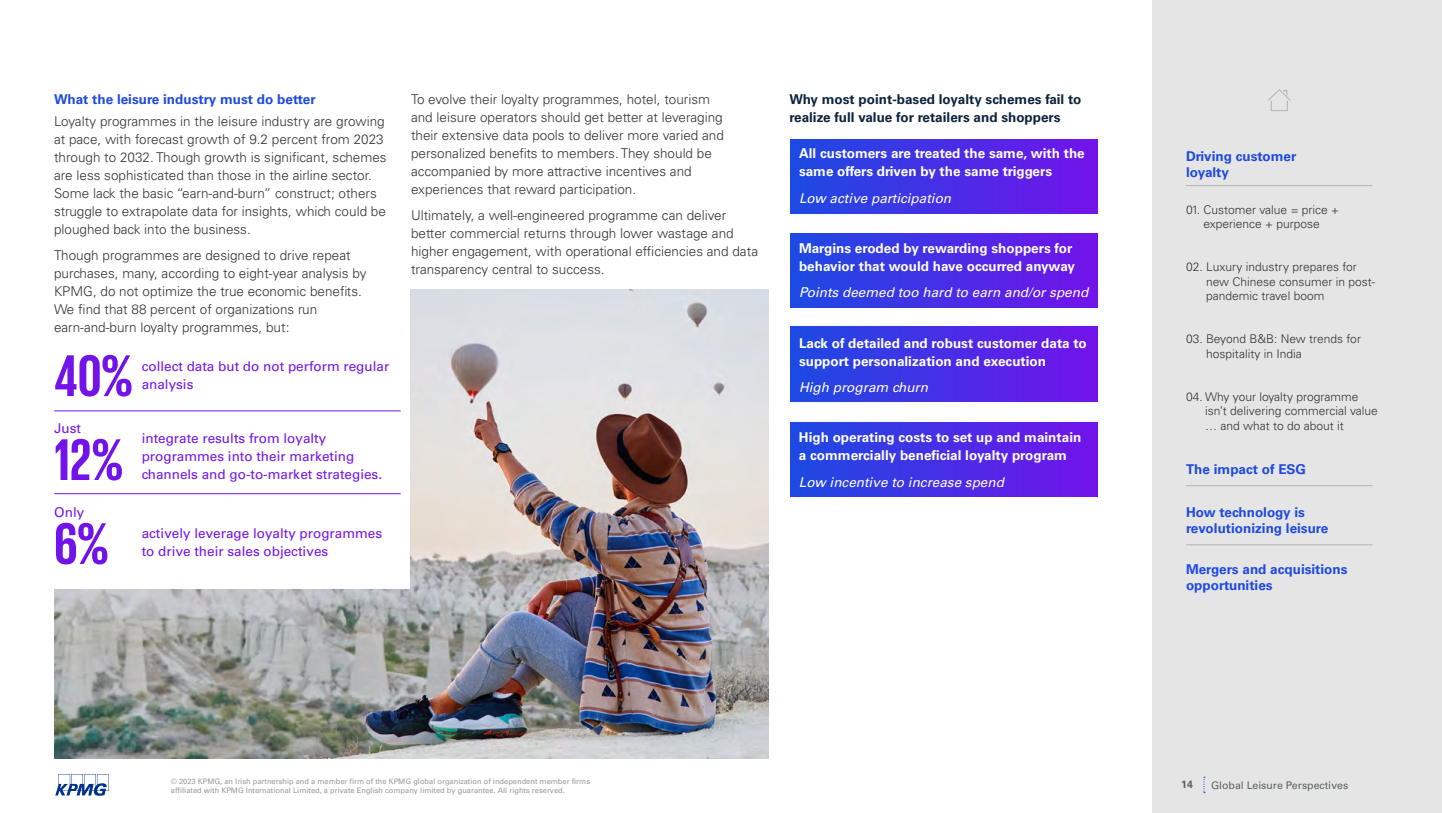
<style>
.page{position:relative;width:1442px;height:813px;background:#fff}
.page>*{position:absolute;margin:0;border:0;box-sizing:border-box;transform-origin:0 0}
.Body_text{font:700 60px "KPMG";color:#7213ea}
.Body_text-2{font:300 13.5px/18px "Univers LT Std";color:#333}
.Body_text-3{font:700 13.5px/18px "Univers LT Std";color:#fff}
.Body_text-4{font:13.5px/18px "Univers LT Std";color:#7213ea}
.Body_Sub_Subtitle{font:700 13.5px/16.2px "Univers LT Std";color:#1e49e2}
.Body_text-5{font:italic 13.5px "Univers LT Std";color:#fff}
.Body_text-6{font:700 13.5px/18px "Univers LT Std";color:#0c233c}
.t1{font:300 12px/14.4px "Univers LT Std";color:#333}
.t2{font:10.5px "Univers LT Std";color:#5d6162}
.t3{font:700 10.5px "Univers LT Std";color:#5d6162}
.t4{font:7.5px/9px "Univers LT Std";color:#989898}
</style>
<div class="page">
<div style="left:1152px;top:0;width:289px;height:812px;background:#e5e5e5"></div>
<svg style="left:1268px;top:89px;width:23px;height:22px"></svg>
<hr style="left:1186px;top:185px;width:186px;height:1px;background:#b2b2b2">
<hr style="left:1186px;top:485px;width:186px;height:1px;background:#b2b2b2">
<hr style="left:1186px;top:544px;width:186px;height:1px;background:#b2b2b2">
<svg style="left:55px;top:774px;width:54px;height:21px"></svg>
<svg style="left:1203px;top:776px;width:2px;height:16px"></svg>
<img style="left:54px;top:289px;width:714px;height:469px">
<div style="left:14px;top:227px;width:396px;height:361px;background:#fff"></div>
<hr style="left:54px;top:410px;width:347px;height:1px;background:#7213ea">
<hr style="left:54px;top:493px;width:347px;height:1px;background:#7213ea">
<div style="left:790px;top:233px;width:307px;height:74px;background:linear-gradient(to right,#1c4ae2,#7213ea)"></div>
<div style="left:790px;top:139px;width:307px;height:75px;background:linear-gradient(to right,#1c4ae2,#7213ea)"></div>
<div style="left:790px;top:326px;width:307px;height:75px;background:linear-gradient(to right,#1c4ae2,#7213ea)"></div>
<div style="left:790px;top:422px;width:307px;height:74px;background:linear-gradient(to right,#1c4ae2,#7213ea)"></div>
<p class="Body_Sub_Subtitle" style="left:54px;top:91px;width:263px">What the leisure industry must do better</p>
<p class="Body_text-2" style="left:54px;top:112px;width:334px">Loyalty programmes in the leisure industry are growing at pace, with forecast growth of 9.2 percent from 2023 through to 2032. Though growth is significant, schemes are less sophisticated than those in the airline sector.<br>Some lack the basic “earn-and-burn” construct; others struggle to extrapolate data for insights, which could be ploughed back into the business.</p>
<p class="Body_text-2" style="left:54px;top:246px;width:314px">Though programmes are designed to drive repeat purchases, many, according to eight-year analysis by KPMG, do not optimize the true economic benefits.<br>We find that 88 percent of organizations run earn-and-burn loyalty programmes, but:</p>
<p class="Body_text" style="left:54px;top:345px;width:80px">40%</p>
<p class="Body_text-4" style="left:142px;top:357px;width:249px">collect data but do not perform regular analysis</p>
<p class="Body_text-4" style="left:54px;top:419px;width:28px">Just</p>
<p class="Body_text" style="left:54px;top:429px;width:71px">12%</p>
<p class="Body_text-4" style="left:142px;top:429px;width:242px">integrate results from loyalty programmes into their marketing channels and go-to-market strategies.</p>
<p class="Body_text-4" style="left:54px;top:503px;width:32px">Only</p>
<p class="Body_text" style="left:54px;top:513px;width:56px">6%</p>
<p class="Body_text-4" style="left:142px;top:523px;width:242px">actively leverage loyalty programmes to drive their sales objectives</p>
<p class="Body_text-2" style="left:411px;top:90px;width:314px">To evolve their loyalty programmes, hotel, tourism and leisure operators should get better at leveraging their extensive data pools to deliver more varied and personalized benefits to members. They should be accompanied by more attractive incentives and experiences that reward participation.</p>
<p class="Body_text-2" style="left:411px;top:206px;width:349px">Ultimately, a well-engineered programme can deliver better commercial returns through lower wastage and higher engagement, with operational efficiencies and data transparency central to success.</p>
<p class="Body_text-6" style="left:789px;top:90px;width:293px">Why most point-based loyalty schemes fail to realize full value for retailers and shoppers</p>
<p class="Body_text-3" style="left:799px;top:144px;width:287px">All customers are treated the same, with the same offers driven by the same triggers</p>
<p class="Body_text-5" style="left:799px;top:190px;width:154px">Low active participation</p>
<p class="Body_text-3" style="left:799px;top:239px;width:277px">Margins eroded by rewarding shoppers for behavior that would have occurred anyway</p>
<p class="Body_text-5" style="left:799px;top:284px;width:291px">Points deemed too hard to earn and/or spend</p>
<p class="Body_text-3" style="left:799px;top:334px;width:289px">Lack of detailed and robust customer data to support personalization and execution</p>
<p class="Body_text-5" style="left:799px;top:379px;width:131px">High program churn</p>
<p class="Body_text-3" style="left:799px;top:428px;width:284px">High operating costs to set up and maintain a commercially beneficial loyalty program</p>
<p class="Body_text-5" style="left:799px;top:473px;width:206px">Low incentive to increase spend</p>
<p class="t4" style="left:171px;top:776px;width:420px">© 2023 KPMG, an Irish partnership and a member firm of the KPMG global organization of independent member firms affiliated with KPMG International Limited, a private English company limited by guarantee. All rights reserved.</p>
<p class="Body_Sub_Subtitle" style="left:1186px;top:148px;width:112px">Driving customer loyalty</p>
<p class="t1" style="left:1186px;top:202px;width:155px;text-align:center">01. Customer value = price + experience + purpose</p>
<p class="t1" style="left:1206px;top:260px;width:171px;text-indent:-20px">02. Luxury industry prepares for new Chinese consumer in post&shy;pandemic travel boom</p>
<p class="t1" style="left:1206px;top:331px;width:156px;text-indent:-20px">03. Beyond B&amp;B: New trends for hospitality in India</p>
<p class="t1" style="left:1205px;top:389px;width:174px;text-indent:-19px">04. Why your loyalty programme isn’t delivering commercial value … and what to do about it</p>
<p class="Body_Sub_Subtitle" style="left:1186px;top:460px;width:122px">The impact of ESG</p>
<p class="Body_Sub_Subtitle" style="left:1186px;top:503px;width:144px">How technology is revolutionizing leisure</p>
<p class="Body_Sub_Subtitle" style="left:1186px;top:561px;width:163px">Mergers and acquisitions opportunities</p>
<p class="t3" style="left:1181px;top:778px;width:13px">14</p>
<p class="t2" style="left:1211px;top:778px;width:139px">Global Leisure Perspectives</p>
</div>
